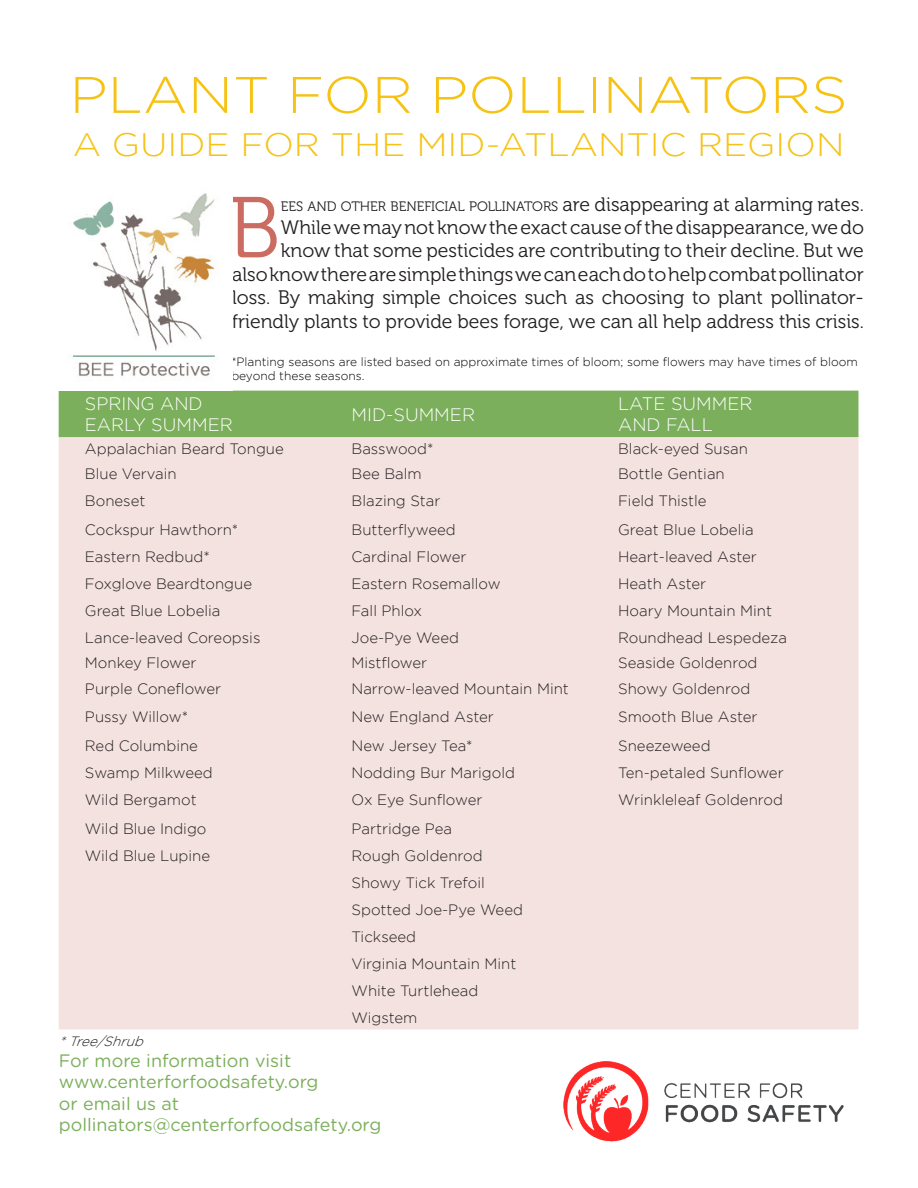
<style>
.page{position:relative;width:918px;height:1188px;background:#fff}
.page>*{position:absolute;margin:0;border:0;box-sizing:border-box;transform-origin:0 0}
.t1{font:86.1px "Museo 300";color:#ca6c62}
.t2{font:300 51.3px "Gotham";color:#f6c315;scale:1.11 1}
.t3{font:300 32.4px "Gotham";color:#f6c315;scale:1.11 1}
.t4{font:19.5px/23.4px "Museo 300";color:#231f20;text-align:right}
.t5{font:18px "Gotham Rounded";color:#7baf5b}
.t6{font:300 18px/21.6px "Gotham";color:#fff}
.t7{font:300 15px "Gotham";color:#231f20}
.t8{font:13.65px "Museo 300";color:#231f20}
.t9{font:italic 300 13.5px "Gotham";color:#231f20}
.t10{font:300 12px/14.4px "Gotham";color:#000}
.s1{font-size:19.5px}
</style>
<div class="page">
<div style="left:59px;top:391px;width:799px;height:46px;background:#7baf5b"></div>
<div style="left:59px;top:437px;width:799px;height:592px;background:#f4e2e0"></div>
<img style="left:73px;top:193px;width:145px;height:184px">
<img style="left:564px;top:1061px;width:279px;height:80px">
<p class="t2" style="left:70px;top:67px;width:702px">PLANT FOR POLLINATORS</p>
<p class="t3" style="left:73px;top:127px;width:697px">A GUIDE FOR THE MID-ATLANTIC REGION</p>
<p class="t1" style="left:229px;top:181px;width:54px">B</p>
<p class="t8" style="left:281px;top:199px;width:585px">EES AND OTHER BENEFICIAL POLLINATORS <span class="s1">are disappearing at alarming rates.</span></p>
<p class="t4" style="left:232px;top:216px;width:633px">While we may not know the exact cause of the disappearance, we do know that some pesticides are contributing to their decline. But we<br>also know there are simple things we can each do to help combat pollinator loss. By making simple choices such as choosing to plant pollinator&shy;friendly plants to provide bees forage, we can all help address this crisis.</p>
<p class="t10" style="left:231px;top:354px;width:628px">*Planting seasons are listed based on approximate times of bloom; some flowers may have times of bloom beyond these seasons.</p>
<p class="t6" style="left:85px;top:392px;width:149px">SPRING AND<br>EARLY SUMMER</p>
<p class="t6" style="left:352px;top:403px;width:125px">MID-SUMMER</p>
<p class="t6" style="left:618px;top:392px;width:136px">LATE SUMMER<br>AND FALL</p>
<p class="t7" style="left:85px;top:441px;width:200px">Appalachian Beard Tongue</p>
<p class="t7" style="left:352px;top:441px;width:84px">Basswood*</p>
<p class="t7" style="left:618px;top:441px;width:131px">Black-eyed Susan</p>
<p class="t7" style="left:85px;top:466px;width:93px">Blue Vervain</p>
<p class="t7" style="left:352px;top:466px;width:72px">Bee Balm</p>
<p class="t7" style="left:618px;top:466px;width:108px">Bottle Gentian</p>
<p class="t7" style="left:85px;top:493px;width:62px">Boneset</p>
<p class="t7" style="left:352px;top:493px;width:90px">Blazing Star</p>
<p class="t7" style="left:618px;top:493px;width:90px">Field Thistle</p>
<p class="t7" style="left:85px;top:522px;width:155px">Cockspur Hawthorn*</p>
<p class="t7" style="left:352px;top:522px;width:106px">Butterflyweed</p>
<p class="t7" style="left:618px;top:522px;width:137px">Great Blue Lobelia</p>
<p class="t7" style="left:85px;top:549px;width:126px">Eastern Redbud*</p>
<p class="t7" style="left:352px;top:549px;width:117px">Cardinal Flower</p>
<p class="t7" style="left:618px;top:549px;width:140px">Heart-leaved Aster</p>
<p class="t7" style="left:85px;top:576px;width:169px">Foxglove Beardtongue</p>
<p class="t7" style="left:352px;top:576px;width:151px">Eastern Rosemallow</p>
<p class="t7" style="left:618px;top:576px;width:90px">Heath Aster</p>
<p class="t7" style="left:85px;top:603px;width:137px">Great Blue Lobelia</p>
<p class="t7" style="left:352px;top:603px;width:72px">Fall Phlox</p>
<p class="t7" style="left:618px;top:603px;width:155px">Hoary Mountain Mint</p>
<p class="t7" style="left:85px;top:630px;width:177px">Lance-leaved Coreopsis</p>
<p class="t7" style="left:352px;top:630px;width:109px">Joe-Pye Weed</p>
<p class="t7" style="left:618px;top:630px;width:170px">Roundhead Lespedeza</p>
<p class="t7" style="left:85px;top:655px;width:113px">Monkey Flower</p>
<p class="t7" style="left:352px;top:655px;width:77px">Mistflower</p>
<p class="t7" style="left:618px;top:655px;width:141px">Seaside Goldenrod</p>
<p class="t7" style="left:85px;top:681px;width:138px">Purple Coneflower</p>
<p class="t7" style="left:352px;top:681px;width:219px">Narrow-leaved Mountain Mint</p>
<p class="t7" style="left:618px;top:681px;width:134px">Showy Goldenrod</p>
<p class="t7" style="left:85px;top:709px;width:105px">Pussy Willow*</p>
<p class="t7" style="left:352px;top:709px;width:144px">New England Aster</p>
<p class="t7" style="left:618px;top:709px;width:141px">Smooth Blue Aster</p>
<p class="t7" style="left:85px;top:738px;width:115px">Red Columbine</p>
<p class="t7" style="left:352px;top:738px;width:123px">New Jersey Tea*</p>
<p class="t7" style="left:618px;top:738px;width:94px">Sneezeweed</p>
<p class="t7" style="left:85px;top:765px;width:129px">Swamp Milkweed</p>
<p class="t7" style="left:352px;top:765px;width:165px">Nodding Bur Marigold</p>
<p class="t7" style="left:618px;top:765px;width:167px">Ten-petaled Sunflower</p>
<p class="t7" style="left:85px;top:792px;width:113px">Wild Bergamot</p>
<p class="t7" style="left:352px;top:792px;width:132px">Ox Eye Sunflower</p>
<p class="t7" style="left:618px;top:792px;width:166px">Wrinkleleaf Goldenrod</p>
<p class="t7" style="left:85px;top:821px;width:123px">Wild Blue Indigo</p>
<p class="t7" style="left:352px;top:821px;width:102px">Partridge Pea</p>
<p class="t7" style="left:85px;top:848px;width:127px">Wild Blue Lupine</p>
<p class="t7" style="left:352px;top:848px;width:133px">Rough Goldenrod</p>
<p class="t7" style="left:352px;top:875px;width:135px">Showy Tick Trefoil</p>
<p class="t7" style="left:352px;top:902px;width:173px">Spotted Joe-Pye Weed</p>
<p class="t7" style="left:352px;top:929px;width:66px">Tickseed</p>
<p class="t7" style="left:352px;top:956px;width:166px">Virginia Mountain Mint</p>
<p class="t7" style="left:352px;top:983px;width:128px">White Turtlehead</p>
<p class="t7" style="left:352px;top:1010px;width:68px">Wigstem</p>
<p class="t9" style="left:59px;top:1034px;width:91px">*Tree/Shrub</p>
<p class="t5" style="left:59px;top:1048px;width:234px">For more information visit</p>
<p class="t5" style="left:59px;top:1070px;width:261px">www.centerforfoodsafety.org</p>
<p class="t5" style="left:59px;top:1091px;width:122px">or email us at</p>
<p class="t5" style="left:59px;top:1113px;width:324px">pollinators@centerforfoodsafety.org</p>
</div>
